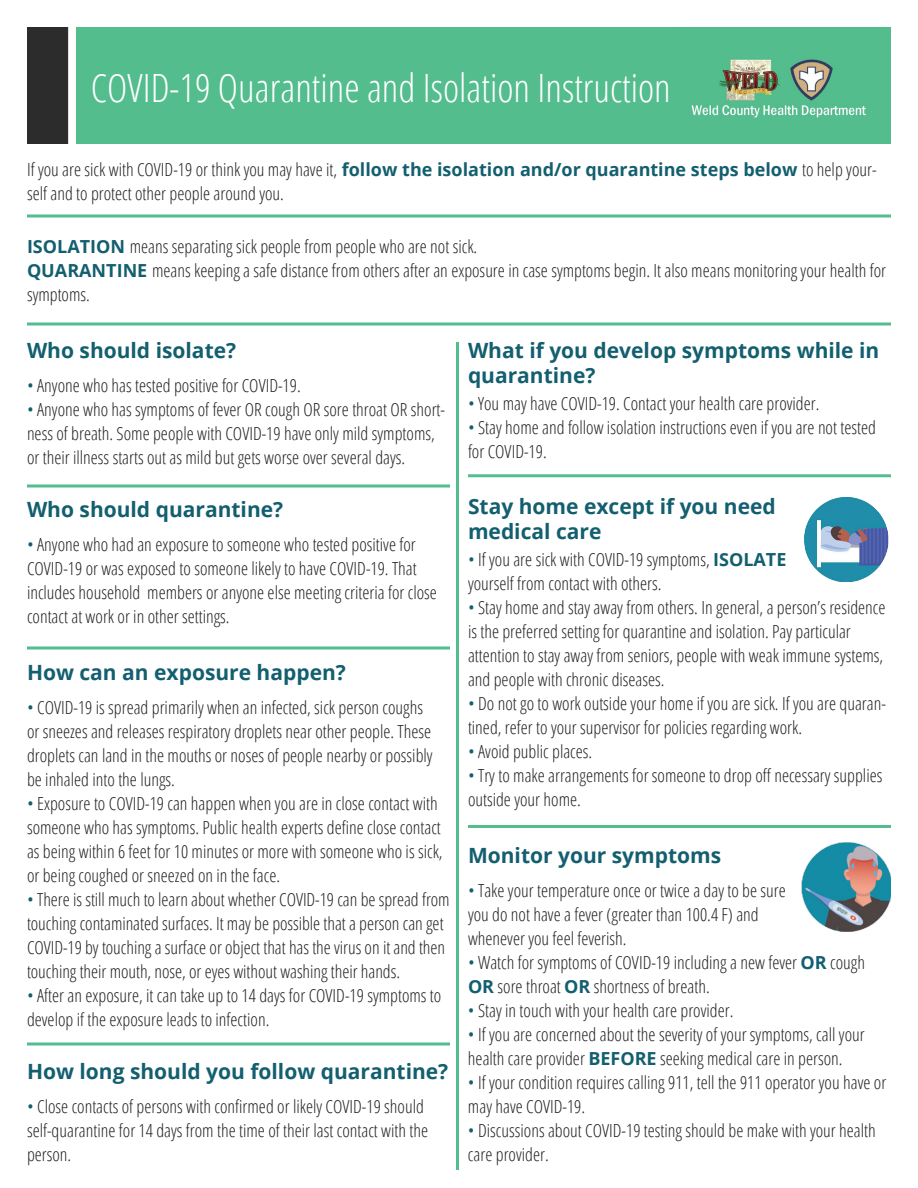
<style>
.page{position:relative;width:918px;height:1188px;background:#fff}
.page>*{position:absolute;margin:0;border:0;box-sizing:border-box;transform-origin:0 0}
.t1{font:300 condensed 39px "Open Sans";color:#fff}
.t2{font:700 21px/25.2px "Open Sans";color:#135f6f}
.t3{font:300 condensed 18px/24px "Open Sans";color:#231f20}
.s1{font-weight:700;font-stretch:normal;color:#135f6f}
.s2{color:#135f6f}
</style>
<div class="page">
<svg style="left:27px;top:214px;width:864px;height:4px;background:#7dcda9"></svg>
<svg style="left:27px;top:322px;width:864px;height:4px;background:#7dcda9"></svg>
<svg style="left:27px;top:1042px;width:423px;height:4px;background:#7dcda9"></svg>
<svg style="left:27px;top:646px;width:423px;height:4px;background:#7dcda9"></svg>
<svg style="left:27px;top:484px;width:423px;height:4px;background:#7dcda9"></svg>
<hr style="left:468px;top:474px;width:423px;height:3px;background:#53bd8d">
<hr style="left:468px;top:825px;width:423px;height:3px;background:#53bd8d">
<img style="left:804px;top:497px;width:85px;height:85px">
<img style="left:801px;top:842px;width:90px;height:89px">
<hr style="left:456px;top:342px;width:3px;height:828px;background:#53bd8d">
<img style="left:27px;top:27px;width:864px;height:117px">
<div style="left:77px;top:27px;width:597px;height:117px;background:#53bd8d"></div>
<h1 class="t1" style="left:91px;top:62px;width:581px">COVID-19 Quarantine and Isolation Instruction</h1>
<p class="t3" style="left:27px;top:157px;width:851px">If you are sick with COVID-19 or think you may have it, <span class="s1">follow the isolation and/or quarantine steps below</span> to help your&shy;self and to protect other people around you.</p>
<p class="t3" style="left:27px;top:234px;width:452px"><span class="s1">ISOLATION</span> means separating sick people from people who are not sick.</p>
<p class="t3" style="left:27px;top:258px;width:861px"><span class="s1">QUARANTINE</span> means keeping a safe distance from others after an exposure in case symptoms begin. It also means monitoring your health for symptoms.</p>
<p class="t2" style="left:27px;top:337px;width:211px">Who should isolate?</p>
<p class="t3" style="left:27px;top:373px;width:275px"><span class="s2">•</span> Anyone who has tested positive for COVID-19.</p>
<p class="t3" style="left:27px;top:397px;width:420px"><span class="s2">•</span> Anyone who has symptoms of fever OR cough OR sore throat OR short&shy;ness of breath. Some people with COVID-19 have only mild symptoms, or their illness starts out as mild but gets worse over several days.</p>
<p class="t2" style="left:27px;top:496px;width:258px">Who should quarantine?</p>
<p class="t3" style="left:27px;top:532px;width:412px"><span class="s2">•</span> Anyone who had an exposure to someone who tested positive for COVID-19 or was exposed to someone likely to have COVID-19. That includes household members or anyone else meeting criteria for close contact at work or in other settings.</p>
<p class="t2" style="left:27px;top:660px;width:320px">How can an exposure happen?</p>
<p class="t3" style="left:27px;top:695px;width:407px"><span class="s2">•</span> COVID-19 is spread primarily when an infected, sick person coughs or sneezes and releases respiratory droplets near other people. These droplets can land in the mouths or noses of people nearby or possibly be inhaled into the lungs.</p>
<p class="t3" style="left:27px;top:791px;width:417px"><span class="s2">•</span> Exposure to COVID-19 can happen when you are in close contact with someone who has symptoms. Public health experts define close contact as being within 6 feet for 10 minutes or more with someone who is sick, or being coughed or sneezed on in the face.</p>
<p class="t3" style="left:27px;top:887px;width:424px"><span class="s2">•</span> There is still much to learn about whether COVID-19 can be spread from touching contaminated surfaces. It may be possible that a person can get COVID-19 by touching a surface or object that has the virus on it and then touching their mouth, nose, or eyes without washing their hands.</p>
<p class="t3" style="left:27px;top:983px;width:416px"><span class="s2">•</span> After an exposure, it can take up to 14 days for COVID-19 symptoms to develop if the exposure leads to infection.</p>
<p class="t2" style="left:27px;top:1059px;width:423px">How long should you follow quarantine?</p>
<p class="t3" style="left:27px;top:1094px;width:403px"><span class="s2">•</span> Close contacts of persons with confirmed or likely COVID-19 should self-quarantine for 14 days from the time of their last contact with the person.</p>
<p class="t2" style="left:468px;top:337px;width:413px">What if you develop symptoms while in quarantine?</p>
<p class="t3" style="left:468px;top:391px;width:353px"><span class="s2">•</span> You may have COVID-19. Contact your health care provider.</p>
<p class="t3" style="left:468px;top:415px;width:409px"><span class="s2">•</span> Stay home and follow isolation instructions even if you are not tested for COVID-19.</p>
<p class="t2" style="left:468px;top:493px;width:309px">Stay home except if you need medical care</p>
<p class="t3" style="left:468px;top:547px;width:320px"><span class="s2">•</span> If you are sick with COVID-19 symptoms, <span class="s1">ISOLATE </span>yourself from contact with others.</p>
<p class="t3" style="left:468px;top:595px;width:419px"><span class="s2">•</span> Stay home and stay away from others. In general, a person’s residence is the preferred setting for quarantine and isolation. Pay particular attention to stay away from seniors, people with weak immune systems, and people with chronic diseases.</p>
<p class="t3" style="left:468px;top:690px;width:419px"><span class="s2">•</span> Do not go to work outside your home if you are sick. If you are quaran&shy;tined, refer to your supervisor for policies regarding work.</p>
<p class="t3" style="left:468px;top:738px;width:126px"><span class="s2">•</span> Avoid public places.</p>
<p class="t3" style="left:468px;top:762px;width:416px"><span class="s2">•</span> Try to make arrangements for someone to drop off necessary supplies outside your home.</p>
<p class="t2" style="left:468px;top:843px;width:255px">Monitor your symptoms</p>
<p class="t3" style="left:468px;top:878px;width:319px"><span class="s2">•</span> Take your temperature once or twice a day to be sure you do not have a fever (greater than 100.4 F) and whenever you feel feverish.</p>
<p class="t3" style="left:468px;top:950px;width:399px"><span class="s2">•</span> Watch for symptoms of COVID-19 including a new fever <span class="s1">OR</span> cough<br><span class="s1">OR</span> sore throat <span class="s1">OR</span> shortness of breath.</p>
<p class="t3" style="left:468px;top:998px;width:267px"><span class="s2">•</span> Stay in touch with your health care provider.</p>
<p class="t3" style="left:468px;top:1022px;width:398px"><span class="s2">•</span> If you are concerned about the severity of your symptoms, call your health care provider <span class="s1">BEFORE</span> seeking medical care in person.</p>
<p class="t3" style="left:468px;top:1070px;width:420px"><span class="s2">•</span> If your condition requires calling 911, tell the 911 operator you have or may have COVID-19.</p>
<p class="t3" style="left:468px;top:1118px;width:409px"><span class="s2">•</span> Discussions about COVID-19 testing should be make with your health care provider.</p>
</div>
